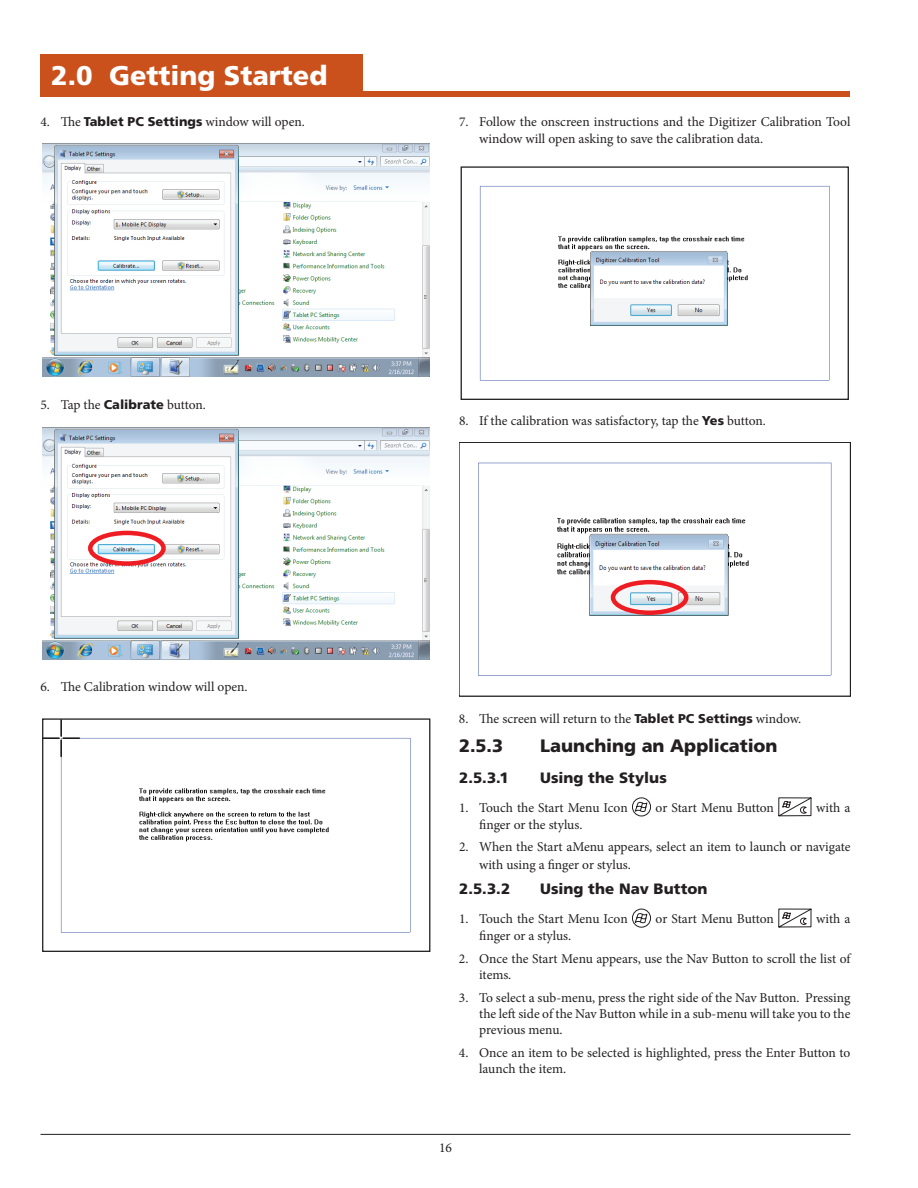
<style>
.page{position:relative;width:918px;height:1188px;background:#fff}
.page>*{position:absolute;margin:0;border:0;box-sizing:border-box;transform-origin:0 0}
.t1{font:900 27px "Frutiger LT Std";color:#fff}
.t2{font:900 18px "Frutiger LT Std";color:#231f20}
.t3{font:900 15px "Frutiger LT Std";letter-spacing:.01em;color:#231f20}
.t4{font:13.5px/16.2px "Minion Pro";letter-spacing:-.005em;color:#231f20}
.s1{font-family:"Frutiger LT Std";font-weight:900;font-size:12.75px}
</style>
<div class="page">
<hr style="left:40px;top:1134px;width:810px;height:1px;background:#231f20">
<div style="left:40px;top:54px;width:810px;height:42px;background:#cb511c"></div>
<div style="left:363px;top:50px;width:495px;height:41px;background:#fff"></div>
<svg style="left:632px;top:797px;width:19px;height:19px"></svg>
<svg style="left:778px;top:797px;width:33px;height:19px"></svg>
<svg style="left:632px;top:909px;width:19px;height:19px"></svg>
<svg style="left:778px;top:909px;width:33px;height:18px"></svg>
<img style="left:43px;top:144px;width:387px;height:232px">
<img style="left:43px;top:427px;width:387px;height:232px">
<img style="left:44px;top:720px;width:367px;height:213px">
<div style="left:42px;top:718px;width:388px;height:234px;border:1px solid #231f20"></div>
<img style="left:479px;top:185px;width:351px;height:196px">
<div style="left:461px;top:166px;width:388px;height:234px;border:1px solid #231f20"></div>
<img style="left:478px;top:462px;width:354px;height:214px">
<div style="left:459px;top:442px;width:391px;height:254px;border:1px solid #231f20"></div>
<div style="left:88px;top:531px;width:78px;height:35px;border:4px solid #ee1d23;border-radius:50%"></div>
<div style="left:611px;top:580px;width:77px;height:35px;border:4px solid #ee1d23;border-radius:50%"></div>
<h1 class="t1" style="left:51px;top:59px;width:278px">2.0 Getting Started</h1>
<p class="t4" style="left:40px;top:114px;width:266px">4. The <span class="s1">Tablet PC Settings</span> window will open.</p>
<p class="t4" style="left:40px;top:396px;width:167px">5. Tap the <span class="s1">Calibrate</span> button.</p>
<p class="t4" style="left:41px;top:678px;width:209px">6. The Calibration window will open.</p>
<p class="t4" style="left:479px;top:114px;width:373px;text-indent:-20px">7. Follow the onscreen instructions and the Digitizer Calibration Tool window will open asking to save the calibration data.</p>
<p class="t4" style="left:459px;top:412px;width:309px">8. If the calibration was satisfactory, tap the <span class="s1">Yes</span> button.</p>
<p class="t4" style="left:459px;top:711px;width:344px">8. The screen will return to the <span class="s1">Tablet PC Settings</span> window.</p>
<h2 class="t2" style="left:459px;top:734px;width:46px">2.5.3</h2>
<h2 class="t2" style="left:540px;top:734px;width:239px">Launching an Application</h2>
<p class="t3" style="left:459px;top:769px;width:51px">2.5.3.1</p>
<p class="t3" style="left:540px;top:769px;width:128px">Using the Stylus</p>
<p class="t4" style="left:459px;top:800px;width:170px">1. Touch the Start Menu Icon</p>
<p class="t4" style="left:656px;top:800px;width:120px">or Start Menu Button</p>
<p class="t4" style="left:816px;top:800px;width:36px">with a</p>
<p class="t4" style="left:479px;top:816px;width:105px">finger or the stylus.</p>
<p class="t4" style="left:479px;top:838px;width:373px;line-height:18px;text-indent:-20px">2. When the Start aMenu appears, select an item to launch or navigate with using a finger or stylus.</p>
<p class="t3" style="left:459px;top:880px;width:53px">2.5.3.2</p>
<p class="t3" style="left:540px;top:880px;width:169px">Using the Nav Button</p>
<p class="t4" style="left:459px;top:911px;width:170px">1. Touch the Start Menu Icon</p>
<p class="t4" style="left:656px;top:911px;width:120px">or Start Menu Button</p>
<p class="t4" style="left:816px;top:911px;width:36px">with a</p>
<p class="t4" style="left:479px;top:927px;width:94px">finger or a stylus.</p>
<p class="t4" style="left:479px;top:950px;width:373px;text-indent:-20px">2. Once the Start Menu appears, use the Nav Button to scroll the list of items.</p>
<p class="t4" style="left:479px;top:989px;width:373px;text-align:justify;text-indent:-20px">3. To select a sub-menu, press the right side of the Nav Button. Pressing the left side of the Nav Button while in a sub-menu will take you to the previous menu.</p>
<p class="t4" style="left:479px;top:1045px;width:373px;text-indent:-20px">4. Once an item to be selected is highlighted, press the Enter Button to launch the item.</p>
<p class="t4" style="left:439px;top:1140px;width:14px">16</p>
</div>
